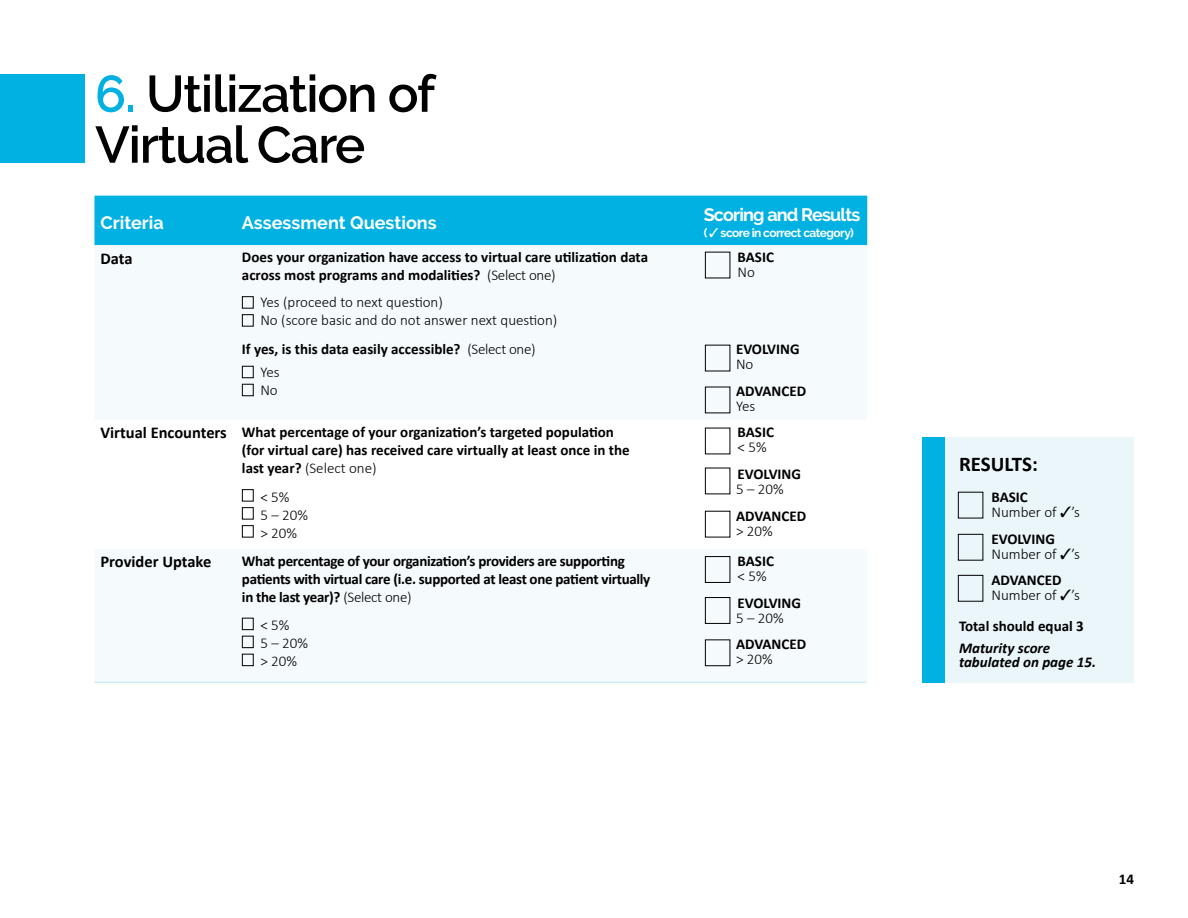
<style>
.page{position:relative;width:1188px;height:918px;background:#fff}
.page>*{position:absolute;margin:0;border:0;box-sizing:border-box;transform-origin:0 0}
.t1{font:600 51.3px/50.8px "Raleway";letter-spacing:-.025em;color:#000}
.t2{font:700 21px "Calibri";color:#000}
.t3{font:700 18px "Raleway";color:#fff}
.t4{font:700 18px "Raleway";letter-spacing:-.045em;color:#fff}
.t5{font:700 16.5px "Calibri";color:#000}
.t6{font:700 15px/15px "Calibri";color:#000}
.t7{font:300 15px/15px "Calibri";color:#000}
.t8{font:700 15px/18px "Calibri";letter-spacing:-.02em;color:#000}
.t9{font:italic 700 15px/13.5px "Calibri";color:#000}
.t10{font:700 12px "Raleway";letter-spacing:-.045em;color:#fff}
.s1{color:#00b1e1}
.s2{font-weight:300}
.s3{font-weight:700}
</style>
<div class="page">
<div style="left:0;top:75px;width:84px;height:88px;background:#00b1e1"></div>
<div style="left:94px;top:196px;width:773px;height:49px;background:#00b1e1"></div>
<div style="left:94px;top:245px;width:773px;height:438px;background:#f5fafd"></div>
<svg style="left:94px;top:420px;width:773px;height:129px"></svg>
<div style="left:242px;top:296px;width:12px;height:13px;border:1px solid #000"></div>
<div style="left:242px;top:314px;width:12px;height:13px;border:1px solid #000"></div>
<div style="left:242px;top:366px;width:12px;height:12px;border:1px solid #000"></div>
<div style="left:242px;top:384px;width:12px;height:12px;border:1px solid #000"></div>
<div style="left:242px;top:489px;width:12px;height:13px;border:1px solid #000"></div>
<div style="left:242px;top:507px;width:12px;height:13px;border:1px solid #000"></div>
<div style="left:242px;top:525px;width:12px;height:13px;border:1px solid #000"></div>
<div style="left:242px;top:618px;width:12px;height:12px;border:1px solid #000"></div>
<div style="left:242px;top:636px;width:12px;height:12px;border:1px solid #000"></div>
<div style="left:242px;top:654px;width:12px;height:12px;border:1px solid #000"></div>
<div style="left:705px;top:639px;width:25px;height:27px;border:1px solid #000"></div>
<div style="left:705px;top:597px;width:25px;height:27px;border:1px solid #000"></div>
<div style="left:705px;top:556px;width:25px;height:27px;border:1px solid #000"></div>
<div style="left:930px;top:437px;width:204px;height:246px;background:#ebf6fb"></div>
<div style="left:922px;top:437px;width:23px;height:246px;background:#00b1e1"></div>
<div style="left:958px;top:534px;width:25px;height:27px;border:1px solid #000"></div>
<div style="left:958px;top:575px;width:25px;height:27px;border:1px solid #000"></div>
<hr style="left:94px;top:681px;width:772px;height:2px;background:#d1ebf7">
<p class="t1" style="left:95px;top:68px;width:342px"><span class="s1">6.</span> Utilization of<br>Virtual Care</p>
<p class="t3" style="left:100px;top:212px;width:65px">Criteria</p>
<p class="t3" style="left:242px;top:212px;width:196px">Assessment Questions</p>
<p class="t4" style="left:704px;top:205px;width:158px">Scoring and Results</p>
<p class="t10" style="left:704px;top:225px;width:152px">( ✓ score in correct category)</p>
<p class="t5" style="left:101px;top:248px;width:34px">Data</p>
<p class="t6" style="left:242px;top:248px;width:408px;line-height:18px">Does your organization have access to virtual care utilization data across most programs and modalities? <span class="s2">(Select one)</span></p>
<p class="t7" style="left:260px;top:294px;width:184px">Yes (proceed to next question)</p>
<p class="t7" style="left:260px;top:312px;width:299px">No (score basic and do not answer next question)</p>
<p class="t6" style="left:738px;top:250px;width:38px">BASIC<br><span class="s2">No</span></p>
<p class="t6" style="left:242px;top:342px;width:295px">If yes, is this data easily accessible? <span class="s2">(Select one)</span></p>
<p class="t7" style="left:260px;top:363px;width:21px">Yes</p>
<p class="t7" style="left:260px;top:381px;width:19px">No</p>
<p class="t5" style="left:100px;top:422px;width:128px">Virtual Encounters</p>
<p class="t6" style="left:242px;top:423px;width:389px;line-height:18px">What percentage of your organization’s targeted population (for virtual care) has received care virtually at least once in the last year? <span class="s2">(Select one)</span></p>
<p class="t7" style="left:260px;top:488px;width:31px">&lt; 5%</p>
<p class="t7" style="left:260px;top:506px;width:49px">5 – 20%</p>
<p class="t7" style="left:260px;top:524px;width:38px">&gt; 20%</p>
<p class="t5" style="left:100px;top:551px;width:112px">Provider Uptake</p>
<p class="t8" style="left:242px;top:552px;width:410px">What percentage of your organization’s providers are supporting patients with virtual care (i.e. supported at least one patient virtually in the last year)? <span class="s2">(Select one)</span></p>
<p class="t7" style="left:260px;top:617px;width:31px">&lt; 5%</p>
<p class="t7" style="left:260px;top:635px;width:49px">5 – 20%</p>
<p class="t7" style="left:260px;top:653px;width:38px">&gt; 20%</p>
<p class="t6" style="left:736px;top:342px;width:65px">EVOLVING<br><span class="s2">No</span></p>
<p class="t6" style="left:736px;top:383px;width:72px">ADVANCED<br><span class="s2">Yes</span></p>
<p class="t6" style="left:738px;top:425px;width:38px">BASIC <span class="s2">&lt; 5%</span></p>
<p class="t6" style="left:736px;top:467px;width:67px">EVOLVING<br><span class="s2">5 – 20%</span></p>
<p class="t6" style="left:736px;top:508px;width:72px">ADVANCED <span class="s2">&gt; 20%</span></p>
<p class="t6" style="left:738px;top:553px;width:38px">BASIC <span class="s2">&lt; 5%</span></p>
<p class="t6" style="left:736px;top:595px;width:67px">EVOLVING<br><span class="s2">5 – 20%</span></p>
<p class="t6" style="left:736px;top:637px;width:72px">ADVANCED <span class="s2">&gt; 20%</span></p>
<p class="t2" style="left:959px;top:451px;width:80px">RESULTS:</p>
<p class="t7" style="left:991px;top:489px;width:90px"><span class="s3">BASIC<br></span>Number of ✓’s</p>
<p class="t7" style="left:991px;top:531px;width:90px"><span class="s3">EVOLVING<br></span>Number of ✓’s</p>
<p class="t7" style="left:991px;top:572px;width:90px"><span class="s3">ADVANCED<br></span>Number of ✓’s</p>
<p class="t6" style="left:959px;top:619px;width:126px">Total should equal 3</p>
<p class="t9" style="left:959px;top:642px;width:139px">Maturity score tabulated on page 15.</p>
<p class="t6" style="left:1119px;top:871px;width:17px">14</p>
</div>
